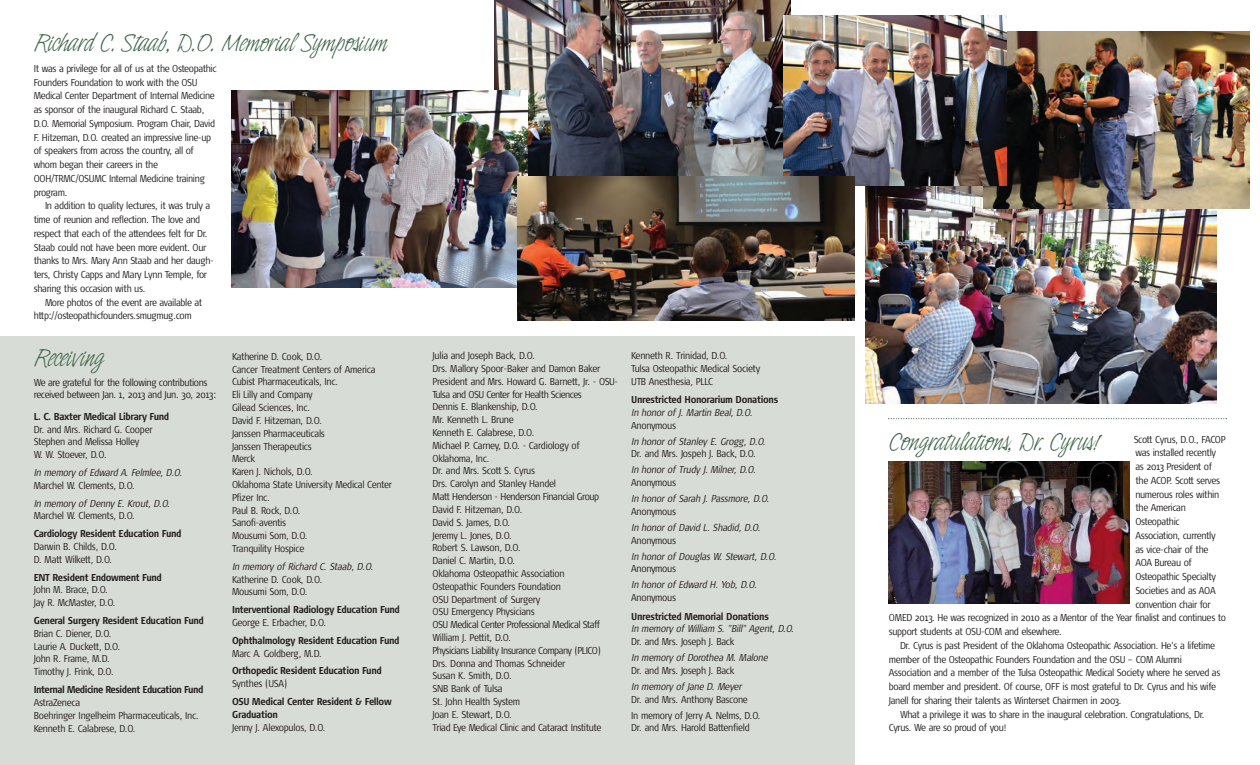
<style>
.page{position:relative;width:1260px;height:765px;background:#fff}
.page>*{position:absolute;margin:0;border:0;box-sizing:border-box;transform-origin:0 0}
.t1{font:25px "Indy Italic Plain";letter-spacing:-.015em;color:#3f674a}
.t2{font:300 10px/12.8px "Signa Cond";letter-spacing:-.035em;color:#231f20}
.t3{font:italic 300 10px "Signa Cond";letter-spacing:-.025em;color:#231f20}
.t4{font:700 10px/12.8px "Signa Cond";letter-spacing:-.035em;color:#231f20}
.t5{font:700 10px "Signa Cond";letter-spacing:-.055em;color:#231f20}
</style>
<div class="page">
<img style="left:866px;top:186px;width:351px;height:218px">
<div style="left:0;top:336px;width:855px;height:429px;background:#d8dcd6"></div>
<img style="left:983px;top:32px;width:266px;height:176px">
<svg style="left:888px;top:418px;width:339px;height:1px"></svg>
<img style="left:494px;top:0;width:297px;height:177px">
<img style="left:783px;top:15px;width:223px;height:171px">
<img style="left:889px;top:462px;width:240px;height:141px">
<img style="left:232px;top:91px;width:295px;height:196px">
<img style="left:518px;top:177px;width:337px;height:144px">
<h1 class="t1" style="left:34px;top:35px;width:355px">Richard C.Staab, D.O. Memorial Symposium</h1>
<p class="t2" style="left:34px;top:62px;width:184px;line-height:13.8px">It was a privilege for all of us at the Osteopathic Founders Foundation to work with the OSU Medical Center Department of Internal Medicine as sponsor of the inaugural Richard C. Staab, D.O. Memorial Symposium. Program Chair, David F. Hitzeman, D.O. created an impressive line-up of speakers from across the country, all of whom began their careers in the OOH/TRMC/OSUMC Internal Medicine training program.</p>
<p class="t2" style="left:34px;top:200px;width:182px;line-height:13.8px;text-indent:11px">In addition to quality lectures, it was truly a time of reunion and reflection. The love and respect that each of the attendees felt for Dr.<br>Staab could not have been more evident. Our thanks to Mrs. Mary Ann Staab and her daugh&shy;ters, Christy Capps and Mary Lynn Temple, for sharing this occasion with us.</p>
<p class="t2" style="left:34px;top:296px;width:170px;line-height:13.8px;text-indent:11px">More photos of the event are available at http://osteopathicfounders.smugmug.com</p>
<h1 class="t1" style="left:34px;top:350px;width:72px">Receiving</h1>
<p class="t4" style="left:34px;top:411px;width:137px">L. C. Baxter Medical Library Fund</p>
<p class="t2" style="left:34px;top:424px;width:121px">Dr. and Mrs. Richard G. Cooper<br>Stephen and Melissa Holley<br>W. W. Stoever, D.O.</p>
<p class="t3" style="left:34px;top:469px;width:150px">In memory of Edward A. Felmlee, D.O.</p>
<p class="t2" style="left:34px;top:480px;width:103px">Marchel W. Clements, D.O.</p>
<p class="t3" style="left:34px;top:500px;width:138px">In memory of Denny E. Krout, D.O.</p>
<p class="t2" style="left:34px;top:511px;width:103px">Marchel W. Clements, D.O.</p>
<p class="t4" style="left:34px;top:528px;width:149px">Cardiology Resident Education Fund</p>
<p class="t2" style="left:34px;top:541px;width:85px">Darwin B. Childs, D.O.<br>D. Matt Wilkett, D.O.</p>
<p class="t4" style="left:34px;top:572px;width:130px">ENT Resident Endowment Fund</p>
<p class="t2" style="left:34px;top:585px;width:83px">John M. Brace, D.O.<br>Jay R. McMaster, D.O.</p>
<p class="t4" style="left:34px;top:615px;width:172px">General Surgery Resident Education Fund</p>
<p class="t2" style="left:34px;top:628px;width:88px">Brian C. Diener, D.O.<br>Laurie A. Duckett, D.O.<br>John R. Frame, M.D.<br>Timothy J. Frink, D.O.</p>
<p class="t5" style="left:34px;top:686px;width:171px">Internal Medicine Resident Education Fund</p>
<p class="t2" style="left:34px;top:697px;width:167px">AstraZeneca<br>Boehringer Ingelheim Pharmaceuticals, Inc.<br>Kenneth E. Calabrese, D.O.</p>
<p class="t2" style="left:34px;top:377px;width:184px">We are grateful for the following contributions received between Jan. 1, 2013 and Jun. 30, 2013:</p>
<p class="t2" style="left:232px;top:351px;width:162px">Katherine D. Cook, D.O.<br>Cancer Treatment Centers of America<br>Cubist Pharmaceuticals, Inc.<br>Eli Lilly and Company<br>Gilead Sciences, Inc.<br>David F. Hitzeman, D.O.<br>Janssen Pharmaceuticals<br>Janssen Therapeutics<br>Merck<br>Karen J. Nichols, D.O.<br>Oklahoma State University Medical Center<br>Pfizer Inc.<br>Paul B. Rock, D.O.<br>Sanofi-aventis<br>Mousumi Som, D.O.<br>Tranquility Hospice</p>
<p class="t3" style="left:232px;top:563px;width:143px">In memory of Richard C. Staab, D.O.</p>
<p class="t2" style="left:232px;top:574px;width:92px">Katherine D. Cook, D.O.<br>Mousumi Som, D.O.</p>
<p class="t4" style="left:232px;top:604px;width:169px">Interventional Radiology Education Fund</p>
<p class="t2" style="left:232px;top:617px;width:96px">George E. Erbacher, D.O.</p>
<p class="t4" style="left:232px;top:635px;width:169px">Ophthalmology Resident Education Fund</p>
<p class="t2" style="left:232px;top:648px;width:91px">Marc A. Goldberg, M.D.</p>
<p class="t4" style="left:232px;top:666px;width:151px">Orthopedic Resident Education Fund</p>
<p class="t2" style="left:232px;top:678px;width:57px">Synthes (USA)</p>
<p class="t4" style="left:232px;top:696px;width:161px">OSU Medical Center Resident &amp; Fellow<br>Graduation</p>
<p class="t2" style="left:232px;top:722px;width:95px">Jenny J. Alexopulos, D.O.</p>
<p class="t2" style="left:432px;top:350px;width:187px">Julia and Joseph Back, D.O.<br>Drs. Mallory Spoor-Baker and Damon Baker<br>President and Mrs. Howard G. Barnett, Jr. - OSU-<br>Tulsa and OSU Center for Health Sciences<br>Dennis E. Blankenship, D.O.<br>Mr. Kenneth L. Brune<br>Kenneth E. Calabrese, D.O.<br>Michael P. Carney, D.O. - Cardiology of<br>Oklahoma, Inc.<br>Dr. and Mrs. Scott S. Cyrus<br>Drs. Carolyn and Stanley Handel<br>Matt Henderson - Henderson Financial Group<br>David F. Hitzeman, D.O.<br>David S. James, D.O.<br>Jeremy L. Jones, D.O.<br>Robert S. Lawson, D.O.<br>Daniel C. Martin, D.O.<br>Oklahoma Osteopathic Association<br>Osteopathic Founders Foundation<br>OSU Department of Surgery<br>OSU Emergency Physicians<br>OSU Medical Center Professional Medical Staff<br>William J. Pettit, D.O.<br>Physicians Liability Insurance Company (PLICO)<br>Drs. Donna and Thomas Schneider<br>Susan K. Smith, D.O.<br>SNB Bank of Tulsa<br>St. John Health System<br>Joan E. Stewart, D.O.<br>Triad Eye Medical Clinic and Cataract Institute</p>
<p class="t2" style="left:631px;top:350px;width:131px">Kenneth R. Trinidad, D.O.<br>Tulsa Osteopathic Medical Society<br>UTB Anesthesia, PLLC</p>
<p class="t4" style="left:631px;top:394px;width:149px">Unrestricted Honorarium Donations</p>
<p class="t3" style="left:631px;top:409px;width:123px">In honor of J. Martin Beal, D.O.</p>
<p class="t2" style="left:631px;top:420px;width:46px">Anonymous</p>
<p class="t3" style="left:631px;top:438px;width:136px">In honor of Stanley E. Grogg, D.O.</p>
<p class="t2" style="left:631px;top:449px;width:126px">Dr. and Mrs. Jospeh J. Back, D.O.</p>
<p class="t3" style="left:631px;top:466px;width:126px">In honor of Trudy J. Milner, D.O.</p>
<p class="t2" style="left:631px;top:477px;width:46px">Anonymous</p>
<p class="t3" style="left:631px;top:495px;width:140px">In honor of Sarah J. Passmore, D.O.</p>
<p class="t2" style="left:631px;top:506px;width:46px">Anonymous</p>
<p class="t3" style="left:631px;top:524px;width:131px">In honor of David L. Shadid, D.O.</p>
<p class="t2" style="left:631px;top:535px;width:46px">Anonymous</p>
<p class="t3" style="left:631px;top:553px;width:147px">In honor of Douglas W. Stewart, D.O.</p>
<p class="t2" style="left:631px;top:564px;width:46px">Anonymous</p>
<p class="t3" style="left:631px;top:581px;width:127px">In honor of Edward H. Yob, D.O.</p>
<p class="t2" style="left:631px;top:592px;width:46px">Anonymous</p>
<p class="t4" style="left:631px;top:611px;width:139px">Unrestricted Memorial Donations</p>
<p class="t3" style="left:631px;top:625px;width:164px">In memory of William S. "Bill" Agent, D.O.</p>
<p class="t2" style="left:631px;top:636px;width:105px">Dr. and Mrs. Joseph J. Back</p>
<p class="t3" style="left:631px;top:654px;width:138px">In memory of Dorothea M. Malone</p>
<p class="t2" style="left:631px;top:665px;width:105px">Dr. and Mrs. Joseph J. Back</p>
<p class="t3" style="left:631px;top:683px;width:112px">In memory of Jane D. Meyer</p>
<p class="t2" style="left:631px;top:692px;width:131px;line-height:16px">Dr. and Mrs. Anthony Bascone<br>In memory of Jerry A. Nelms, D.O.</p>
<p class="t2" style="left:631px;top:723px;width:120px">Dr. and Mrs. Harold Battenfield</p>
<h1 class="t1" style="left:889px;top:434px;width:213px">Congratulations, Dr. Cyrus!</h1>
<p class="t2" style="left:1134px;top:434px;width:93px">Scott Cyrus, D.O., FACOP</p>
<p class="t2" style="left:1135px;top:447px;width:82px">was installed recently</p>
<p class="t2" style="left:1135px;top:461px;width:78px">as 2013 President of</p>
<p class="t2" style="left:1135px;top:475px;width:86px">the ACOP. Scott serves</p>
<p class="t2" style="left:1135px;top:489px;width:85px">numerous roles within</p>
<p class="t2" style="left:1135px;top:502px;width:52px">the American</p>
<p class="t2" style="left:1135px;top:516px;width:46px">Osteopathic</p>
<p class="t2" style="left:1135px;top:530px;width:82px">Association, currently</p>
<p class="t2" style="left:1135px;top:544px;width:75px">as vice-chair of the</p>
<p class="t2" style="left:1135px;top:557px;width:58px">AOA Bureau of</p>
<p class="t2" style="left:1135px;top:571px;width:82px">Osteopathic Specialty</p>
<p class="t2" style="left:1135px;top:585px;width:82px">Societies and as AOA</p>
<p class="t2" style="left:1135px;top:599px;width:77px">convention chair for</p>
<p class="t2" style="left:889px;top:612px;width:339px">OMED 2013. He was recognized in 2010 as a Mentor of the Year finalist and continues to</p>
<p class="t2" style="left:889px;top:626px;width:175px">support students at OSU-COM and elsewhere.</p>
<p class="t2" style="left:900px;top:640px;width:317px">Dr. Cyrus is past President of the Oklahoma Osteopathic Association. He’s a lifetime</p>
<p class="t2" style="left:889px;top:654px;width:295px">member of the Osteopathic Founders Foundation and the OSU – COM Alumni</p>
<p class="t2" style="left:889px;top:667px;width:333px">Association and a member of the Tulsa Osteopathic Medical Society where he served as</p>
<p class="t2" style="left:889px;top:681px;width:329px">board member and president. Of course, OFF is most grateful to Dr. Cyrus and his wife</p>
<p class="t2" style="left:889px;top:695px;width:234px">Janell for sharing their talents as Winterset Chairmen in 2003.</p>
<p class="t2" style="left:900px;top:709px;width:306px">What a privilege it was to share in the inaugural celebration. Congratulations, Dr.</p>
<p class="t2" style="left:889px;top:722px;width:119px">Cyrus. We are so proud of you!</p>
</div>
